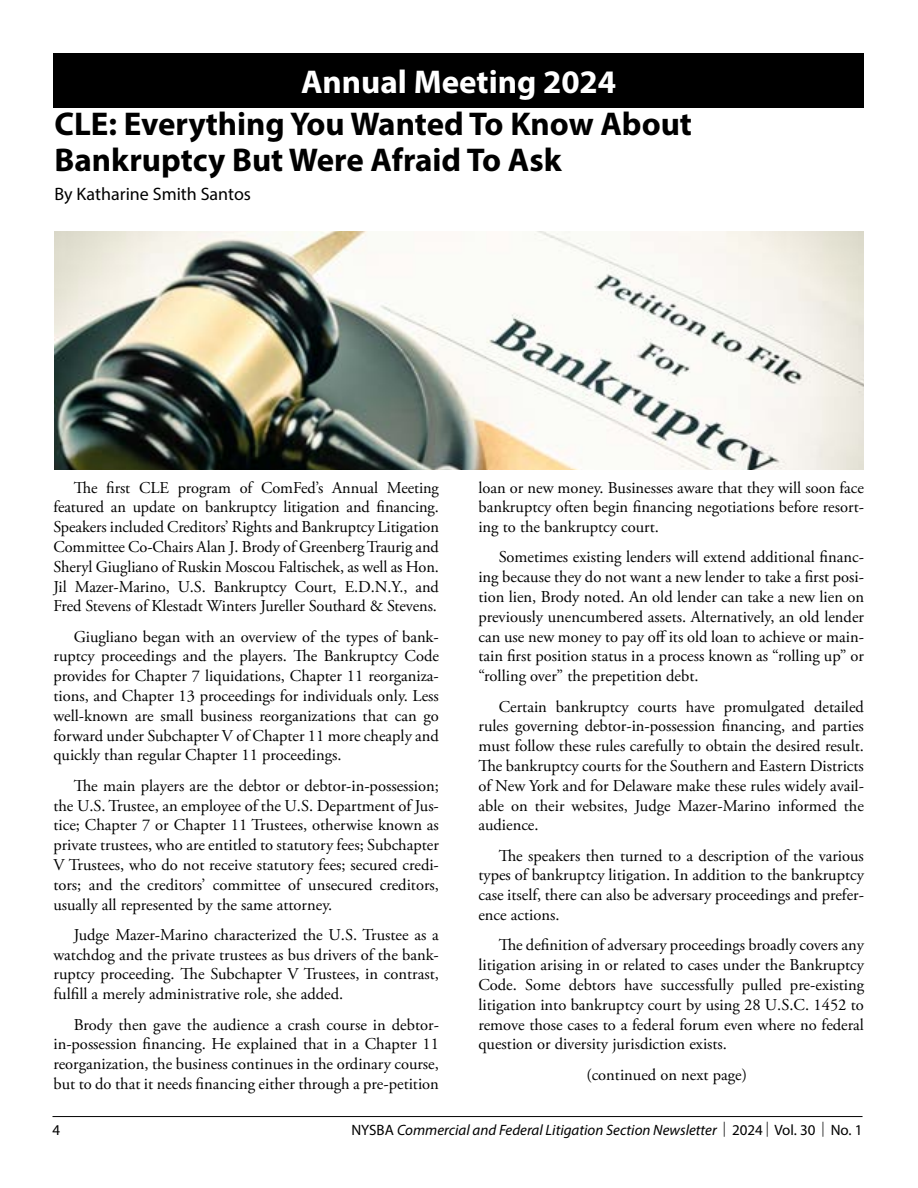
<style>
.page{position:relative;width:918px;height:1188px;background:#fff}
.page>*{position:absolute;margin:0;border:0;box-sizing:border-box;transform-origin:0 0}
.A_Title{font:700 33px/36px "Myriad Pro";color:#000}
.t1{font:700 33px "Myriad Pro";color:#fff}
.A_Author{font:18px "Myriad Pro";color:#000}
.A_Body_Text{font:16.5px/19.8px "Adobe Garamond Pro";color:#000;text-align:justify}
.t2{font:italic 15px "Myriad Pro";color:#000}
.t3{font:15px "Myriad Pro";color:#000}
.s1{font-style:normal}
</style>
<div class="page">
<hr style="left:52px;top:1116px;width:811px;height:1px;background:#000">
<div style="left:53px;top:54px;width:811px;height:54px;background:#000"></div>
<img style="left:54px;top:231px;width:810px;height:239px">
<h1 class="t1" style="left:301px;top:61px;width:317px">Annual Meeting 2024</h1>
<p class="A_Title" style="left:54px;top:105px;width:639px">CLE: Everything You Wanted To Know About<br>Bankruptcy But Were Afraid To Ask</p>
<p class="A_Author" style="left:54px;top:183px;width:198px">By Katharine Smith Santos</p>
<p class="A_Body_Text" style="left:53px;top:478px;width:387px;text-indent:20px">The first CLE program of ComFed’s Annual Meeting featured an update on bankruptcy litigation and financing.<br>Speakers included Creditors’ Rights and Bankruptcy Litigation Committee Co-Chairs Alan J. Brody of Greenberg Traurig and Sheryl Giugliano of Ruskin Moscou Faltischek, as well as Hon.<br>Jil Mazer-Marino, U.S. Bankruptcy Court, E.D.N.Y., and Fred Stevens of Klestadt Winters Jureller Southard &amp; Stevens.</p>
<p class="A_Body_Text" style="left:53px;top:627px;width:387px;text-indent:20px">Giugliano began with an overview of the types of bank&shy;ruptcy proceedings and the players. The Bankruptcy Code provides for Chapter 7 liquidations, Chapter 11 reorganiza&shy;tions, and Chapter 13 proceedings for individuals only. Less well-known are small business reorganizations that can go forward under Subchapter V of Chapter 11 more cheaply and quickly than regular Chapter 11 proceedings.</p>
<p class="A_Body_Text" style="left:53px;top:776px;width:387px;text-indent:20px">The main players are the debtor or debtor-in-possession; the U.S. Trustee, an employee of the U.S. Department of Jus&shy;tice; Chapter 7 or Chapter 11 Trustees, otherwise known as private trustees, who are entitled to statutory fees; Subchapter V Trustees, who do not receive statutory fees; secured credi&shy;tors; and the creditors’ committee of unsecured creditors, usually all represented by the same attorney.</p>
<p class="A_Body_Text" style="left:53px;top:925px;width:387px;text-indent:20px">Judge Mazer-Marino characterized the U.S. Trustee as a watchdog and the private trustees as bus drivers of the bank&shy;ruptcy proceeding. The Subchapter V Trustees, in contrast, fulfill a merely administrative role, she added.</p>
<p class="A_Body_Text" style="left:53px;top:1015px;width:387px;text-indent:20px">Brody then gave the audience a crash course in debtor&shy;in-possession financing. He explained that in a Chapter 11 reorganization, the business continues in the ordinary course, but to do that it needs financing either through a pre-petition</p>
<p class="A_Body_Text" style="left:478px;top:478px;width:387px">loan or new money. Businesses aware that they will soon face bankruptcy often begin financing negotiations before resort&shy;ing to the bankruptcy court.</p>
<p class="A_Body_Text" style="left:478px;top:548px;width:387px;text-indent:20px">Sometimes existing lenders will extend additional financ&shy;ing because they do not want a new lender to take a first posi&shy;tion lien, Brody noted. An old lender can take a new lien on previously unencumbered assets. Alternatively, an old lender can use new money to pay off its old loan to achieve or main&shy;tain first position status in a process known as “rolling up” or “rolling over” the prepetition debt.</p>
<p class="A_Body_Text" style="left:478px;top:697px;width:387px;text-indent:20px">Certain bankruptcy courts have promulgated detailed rules governing debtor-in-possession financing, and parties must follow these rules carefully to obtain the desired result.<br>The bankruptcy courts for the Southern and Eastern Districts of New York and for Delaware make these rules widely avail&shy;able on their websites, Judge Mazer-Marino informed the audience.</p>
<p class="A_Body_Text" style="left:478px;top:846px;width:387px;text-indent:20px">The speakers then turned to a description of the various types of bankruptcy litigation. In addition to the bankruptcy case itself, there can also be adversary proceedings and prefer&shy;ence actions.</p>
<p class="A_Body_Text" style="left:478px;top:936px;width:387px;text-indent:20px">The definition of adversary proceedings broadly covers any litigation arising in or related to cases under the Bankruptcy Code. Some debtors have successfully pulled pre-existing litigation into bankruptcy court by using 28 U.S.C. 1452 to remove those cases to a federal forum even where no federal question or diversity jurisdiction exists.</p>
<p class="A_Body_Text" style="left:586px;top:1065px;width:162px">(continued on next page)</p>
<p class="t3" style="left:52px;top:1120px;width:9px">4</p>
<p class="t2" style="left:352px;top:1120px;width:512px"><span class="s1">NYSBA</span> Commercial and Federal Litigation Section Newsletter <span class="s1">| 2024 | Vol. 30 | No. 1</span></p>
</div>
